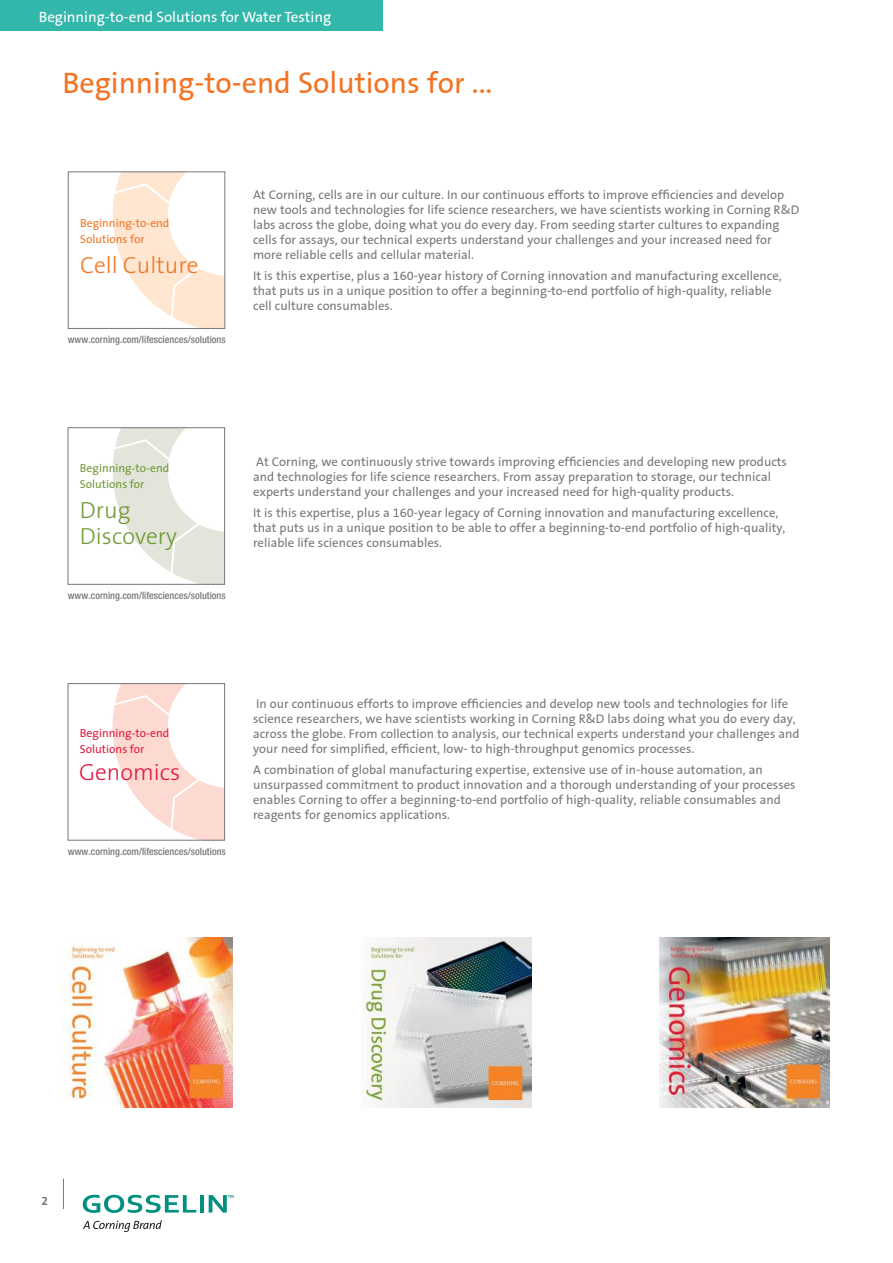
<style>
.page{position:relative;width:893px;height:1263px;background:#fff}
.page>*{position:absolute;margin:0;border:0;box-sizing:border-box;transform-origin:0 0}
.t1{font:30px "Corning Sans";color:#f37323}
.t2{font:300 23.4px/26.1px "The Sans";color:#6e9934}
.t3{font:300 23.4px "The Sans";color:#f37323}
.t4{font:300 23.4px "The Sans";color:#e3173d}
.t5{font:15px "Corning Sans";color:#fff}
.t6{font:12.75px/15px "Corning Sans";color:#76787a}
.t7{font:12px "The Sans Bold Expert";color:#77787b}
.t8{font:11.7px/15.3px "The Sans";color:#f37324}
.t9{font:11.7px/15.9px "The Sans";color:#e3173d}
.t10{font:11.7px/15.3px "The Sans";color:#6e9934}
.t11{font:500 condensed 10.05px "Helvetica Neue";color:#76787a}
</style>
<div class="page">
<hr style="left:63px;top:1178px;width:1px;height:31px;background:#77787b">
<div style="left:0;top:0;width:383px;height:31px;background:#33b7ab"></div>
<svg style="left:83px;top:1195px;width:113px;height:18px"></svg>
<hr style="left:200px;top:1195px;width:4px;height:17px;background:#00907e">
<svg style="left:83px;top:1220px;width:79px;height:12px"></svg>
<svg style="left:209px;top:1195px;width:25px;height:17px"></svg>
<svg style="left:112px;top:174px;width:111px;height:153px"></svg>
<div style="left:68px;top:172px;width:157px;height:157px;border:1px solid #76787a"></div>
<svg style="left:112px;top:685px;width:111px;height:153px"></svg>
<div style="left:68px;top:683px;width:157px;height:157px;border:1px solid #76787a"></div>
<svg style="left:112px;top:429px;width:111px;height:154px"></svg>
<div style="left:68px;top:427px;width:157px;height:158px;border:1px solid #76787a"></div>
<img style="left:63px;top:937px;width:170px;height:170px">
<img style="left:361px;top:937px;width:170px;height:170px">
<img style="left:659px;top:937px;width:170px;height:170px">
<p class="t5" style="left:39px;top:10px;width:294px">Beginning-to-end Solutions for Water Testing</p>
<h1 class="t1" style="left:62px;top:70px;width:431px">Beginning-to-end Solutions for ...</h1>
<p class="t8" style="left:80px;top:217px;width:91px">Beginning-to-end<br>Solutions for</p>
<h2 class="t3" style="left:80px;top:256px;width:120px">Cell Culture</h2>
<p class="t11" style="left:68px;top:336px;width:160px">www.corning.com/lifesciences/solutions</p>
<p class="t6" style="left:253px;top:187px;width:548px">At Corning, cells are in our culture. In our continuous efforts to improve ef昀椀ciencies and develop new tools and technologies for life science researchers, we have scientists working in Corning R&amp;D labs across the globe, doing what you do every day. From seeding starter cultures to expanding cells for assays, our technical experts understand your challenges and your increased need for more reliable cells and cellular material.</p>
<p class="t6" style="left:253px;top:269px;width:530px">It is this expertise, plus a 160-year history of Corning innovation and manufactur ing excellence, that puts us in a unique position to offer a beginning-to-end portfolio of high-quality, reliable cell culture consumables.</p>
<p class="t10" style="left:80px;top:462px;width:91px">Beginning-to-end<br>Solutions for</p>
<h2 class="t2" style="left:80px;top:500px;width:99px">Drug<br>Discovery</h2>
<p class="t11" style="left:68px;top:592px;width:160px">www.corning.com/lifesciences/solutions</p>
<p class="t6" style="left:253px;top:454px;width:535px">At Corning, we continuously strive towards improving ef昀椀ciencies and developing new products and technologies for life science researchers. From assay preparation to storage, our technical experts understand your challenges and your increased need for high-quality products.</p>
<p class="t6" style="left:253px;top:506px;width:534px">It is this expertise, plus a 160-year legacy of Corning innovation and manufacturing excellence, that puts us in a unique position to be able to offer a beginning-to-end portfolio of high-quality, reliable life sciences consumables.</p>
<p class="t9" style="left:80px;top:727px;width:91px">Beginning-to-end<br>Solutions for</p>
<h2 class="t4" style="left:79px;top:763px;width:103px">Genomics</h2>
<p class="t11" style="left:68px;top:848px;width:160px">www.corning.com/lifesciences/solutions</p>
<p class="t6" style="left:253px;top:696px;width:548px">In our continuous efforts to improve ef昀椀ciencies and develop new tools and technologies for life science researchers, we have scientists working in Corning R&amp;D labs doing what you do every day, across the globe. From collection to analysis, our technical experts understand your challenges and your need for simpli昀椀ed, ef昀椀cient, low- to high-throughput genomics processes.</p>
<p class="t6" style="left:253px;top:763px;width:544px">A combination of global manufacturing expertise, extensive use of in-house automation, an unsurpassed commitment to product innovation and a thorough understanding of your processes enables Corning to offer a beginning-to-end portfolio of high-quality, reliable consumables and reagents for genomics applications.</p>
<p class="t7" style="left:41px;top:1194px;width:8px">2</p>
</div>
